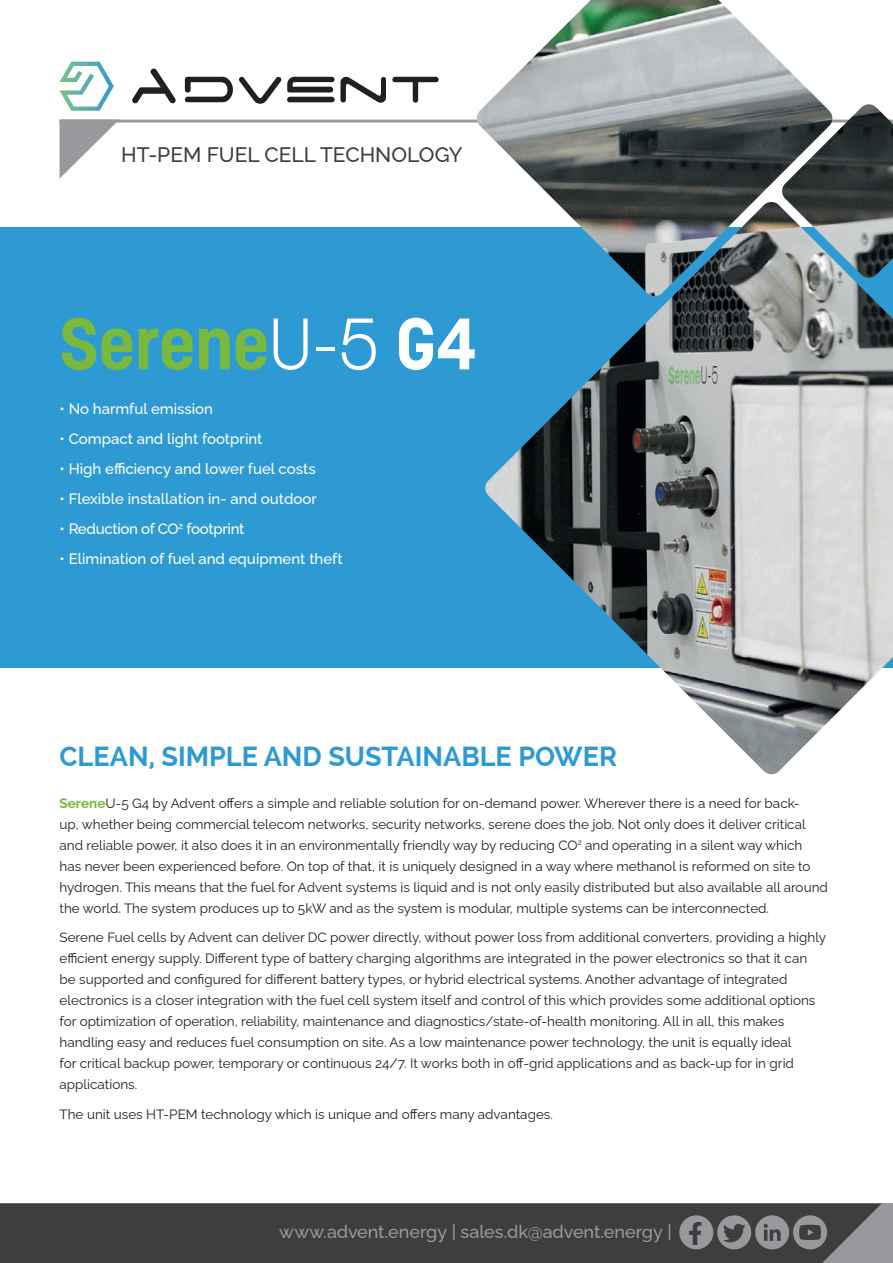
<style>
.page{position:relative;width:893px;height:1263px;background:#fff}
.page>*{position:absolute;margin:0;border:0;box-sizing:border-box;transform-origin:0 0}
.t1{font:700 72px "Korolev";color:#79ba3e}
.brød{font:700 27px "Raleway";color:#2e9ad3}
.t2{font:100 21px "Raleway";color:#3e3e3f}
.brød-2{font:100 18px "Raleway";letter-spacing:-.005em;color:#97999c}
.brød-3{font:100 15px "Raleway";color:#fff}
.brød-4{font:100 15px "Raleway";letter-spacing:-.02em;color:#fff}
.brød-5{font:100 13.5px/21px "Raleway";color:#231f20}
.s1{font-weight:300;color:#fff}
.s2{color:#fff}
.s3{font-weight:700;color:#79ba3e}
</style>
<div class="page">
<div style="left:0;top:227px;width:893px;height:441px;background:#2e9ad3"></div>
<img style="left:485px;top:279px;width:408px;height:496px">
<svg style="left:60px;top:62px;width:54px;height:49px"></svg>
<svg style="left:185px;top:77px;width:48px;height:25px"></svg>
<svg style="left:239px;top:77px;width:42px;height:27px"></svg>
<svg style="left:287px;top:77px;width:99px;height:26px"></svg>
<svg style="left:392px;top:77px;width:47px;height:26px"></svg>
<svg style="left:132px;top:69px;width:44px;height:34px"></svg>
<svg style="left:60px;top:123px;width:56px;height:55px"></svg>
<hr style="left:60px;top:120px;width:833px;height:3px;background:#97999c">
<img style="left:833px;top:104px;width:60px;height:175px">
<img style="left:476px;top:0;width:357px;height:297px">
<div style="left:0;top:1203px;width:882px;height:60px;background:#3e3e3f"></div>
<div style="left:679px;top:1215px;width:34px;height:34px;background:#97999c;border-radius:50%"></div>
<svg style="left:689px;top:1222px;width:12px;height:23px"></svg>
<div style="left:717px;top:1215px;width:34px;height:34px;background:#97999c;border-radius:50%"></div>
<svg style="left:723px;top:1224px;width:23px;height:18px"></svg>
<div style="left:755px;top:1215px;width:34px;height:34px;background:#97999c;border-radius:50%"></div>
<svg style="left:764px;top:1224px;width:17px;height:17px"></svg>
<div style="left:793px;top:1215px;width:34px;height:34px;background:#97999c;border-radius:50%"></div>
<svg style="left:799px;top:1225px;width:22px;height:15px"></svg>
<p class="t2" style="left:121px;top:138px;width:343px">HT-PEM FUEL CELL TECHNOLOGY</p>
<p class="t1" style="left:60px;top:298px;width:419px">Serene<span class="s1">U-5</span> <span class="s2">G4</span></p>
<p class="brød-3" style="left:60px;top:397px;width:155px">• No harmful emission</p>
<p class="brød-3" style="left:60px;top:427px;width:204px">• Compact and light footprint</p>
<p class="brød-3" style="left:60px;top:457px;width:258px">• High efficiency and lower fuel costs</p>
<p class="brød-3" style="left:60px;top:487px;width:259px">• Flexible installation in- and outdoor</p>
<p class="brød-4" style="left:60px;top:517px;width:186px">• Reduction of CO<sup>2</sup> footprint</p>
<p class="brød-3" style="left:60px;top:547px;width:285px">• Elimination of fuel and equipment theft</p>
<p class="brød" style="left:60px;top:741px;width:559px">CLEAN, SIMPLE AND SUSTAINABLE POWER</p>
<p class="brød-5" style="left:60px;top:791px;width:770px"><span class="s3">Serene</span>U-5 G4 by Advent offers a simple and reliable solution for on-demand power. Wherever there is a need for back-<br>up, whether being commercial telecom networks, security networks, serene does the job. Not only does it deliver critical and reliable power, it also does it in an environmentally friendly way by reducing CO<sup>2</sup> and operating in a silent way which<br>has never been experienced before. On top of that, it is uniquely designed in a way where methanol is reformed on site to hydrogen. This means that the fuel for Advent systems is liquid and is not only easily distributed but also available all around the world. The system produces up to 5kW and as the system is modular, multiple systems can be interconnected.</p>
<p class="brød-5" style="left:60px;top:926px;width:768px">Serene Fuel cells by Advent can deliver DC power directly, without power loss from additional converters, providing a highly efficient energy supply. Different type of battery charging algorithms are integrated in the power electronics so that it can be supported and configured for different battery types, or hybrid electrical systems. Another advantage of integrated electronics is a closer integration with the fuel cell system itself and control of this which provides some additional options for optimization of operation, reliability, maintenance and diagnostics/state-of-health monitoring. All in all, this makes handling easy and reduces fuel consumption on site. As a low maintenance power technology, the unit is equally ideal<br>for critical backup power, temporary or continuous 24/7. It works both in off-grid applications and as back-up for in grid applications.</p>
<p class="brød-5" style="left:60px;top:1102px;width:495px">The unit uses HT-PEM technology which is unique and offers many advantages.</p>
<p class="brød-2" style="left:279px;top:1218px;width:394px">www.advent.energy | sales.dk@advent.energy |</p>
</div>
